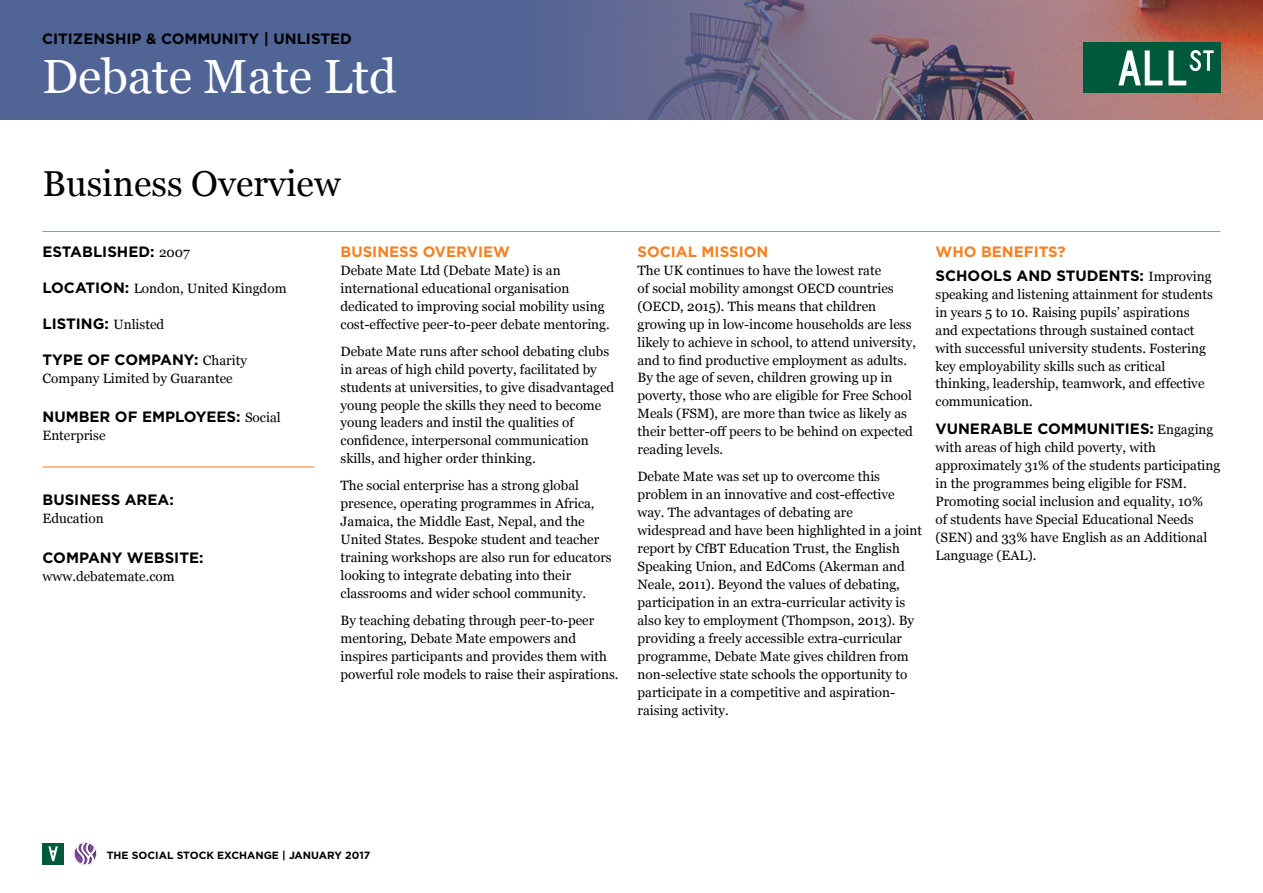
<style>
.page{position:relative;width:1263px;height:893px;background:#fff}
.page>*{position:absolute;margin:0;border:0;box-sizing:border-box;transform-origin:0 0}
.t1{font:48px "Georgia";color:#fff}
.t2{font:36px "Georgia";color:#000}
.t3{font:700 15px "Gotham";color:#000}
.t4{font:700 15px "Gotham";color:#f58022}
.t5{font:13.5px/18px "Georgia";color:#000}
.t6{font:700 10.5px "Gotham";color:#000}
.s1{font-family:"Gotham";font-weight:700;font-size:15px}
.s2{font-family:"Georgia";font-weight:400;font-size:13.5px}
</style>
<div class="page">
<div style="left:43px;top:843px;width:21px;height:21px;background:#00583d"></div>
<svg style="left:48px;top:846px;width:10px;height:15px"></svg>
<svg style="left:74px;top:842px;width:23px;height:23px"></svg>
<div style="left:0;top:0;width:1263px;height:119px;background:#516496"></div>
<img style="left:581px;top:0;width:682px;height:119px">
<div style="left:1083px;top:43px;width:137px;height:50px;background:#00583d"></div>
<svg style="left:1118px;top:50px;width:95px;height:35px"></svg>
<hr style="left:43px;top:231px;width:1177px;height:1px;background:#f58022">
<hr style="left:43px;top:467px;width:272px;height:1px;background:#f58022">
<p class="t3" style="left:42px;top:29px;width:311px">CITIZENSHIP &amp; COMMUNITY | UN LISTED</p>
<h1 class="t1" style="left:42px;top:49px;width:356px">Debate Mate Ltd</h1>
<h2 class="t2" style="left:43px;top:163px;width:299px">Business Overview</h2>
<p class="t3" style="left:43px;top:241px;width:21px">ESTABLISHED</p>
<p class="t5" style="left:150px;top:243px;width:41px"><span class="s1">:</span> 2007</p>
<p class="t3" style="left:43px;top:277px;width:20px">LOCATION</p>
<p class="t5" style="left:125px;top:279px;width:163px"><span class="s1">:</span> London, United Kingdom</p>
<p class="t3" style="left:43px;top:313px;width:19px">LISTING</p>
<p class="t5" style="left:105px;top:315px;width:61px"><span class="s1">:</span> Unlisted</p>
<p class="t3" style="left:43px;top:349px;width:130px">TYPE OF COM PANY</p>
<p class="t5" style="left:43px;top:351px;width:206px;text-indent:151px"><span class="s1">:</span> Charity<br>Company Limited by Guarantee</p>
<p class="t3" style="left:43px;top:407px;width:240px">NUMBER OF EMPLOYEES: <span class="s2">Social</span></p>
<p class="t5" style="left:43px;top:426px;width:65px">Enterprise</p>
<p class="t3" style="left:43px;top:490px;width:22px">BUSINESS</p>
<p class="t3" style="left:125px;top:490px;width:24px">AREA</p>
<p class="t3" style="left:169px;top:490px;width:6px">:</p>
<p class="t5" style="left:43px;top:509px;width:63px">Education</p>
<p class="t3" style="left:43px;top:547px;width:13px">COM</p>
<p class="t3" style="left:79px;top:547px;width:22px">PANY</p>
<p class="t3" style="left:127px;top:547px;width:12px">WEBSITE</p>
<p class="t3" style="left:199px;top:547px;width:6px">:</p>
<p class="t5" style="left:43px;top:567px;width:134px">www.debatemate.com</p>
<p class="t4" style="left:341px;top:241px;width:171px">BUSINESS OVERVIEW</p>
<p class="t5" style="left:341px;top:261px;width:271px">Debate Mate Ltd (Debate Mate) is an international educational organisation dedicated to improving social mobility using cost-effective peer-to-peer debate mentoring.</p>
<p class="t5" style="left:341px;top:342px;width:275px">Debate Mate runs after school debating clubs in areas of high child poverty, facilitated by students at universities, to give disadvantaged young people the skills they need to become young leaders and instil the qualities of confidence, interpersonal communication skills, and higher order thinking.</p>
<p class="t5" style="left:341px;top:477px;width:273px">The social enterprise has a strong global presence, operating programmes in Africa, Jamaica, the Middle East, Nepal, and the United States. Bespoke student and teacher training workshops are also run for educators looking to integrate debating into their classrooms and wider school community.</p>
<p class="t5" style="left:341px;top:612px;width:279px">By teaching debating through peer-to-peer mentoring, Debate Mate empowers and inspires participants and provides them with powerful role models to raise their aspirations.</p>
<p class="t4" style="left:637px;top:241px;width:11px">SOCIAL</p>
<p class="t4" style="left:702px;top:241px;width:11px">MISSION</p>
<p class="t5" style="left:637px;top:261px;width:280px">The UK continues to have the lowest rate<br>of social mobility amongst OECD countries (OECD, 2015). This means that children growing up in low-income households are less likely to achieve in school, to attend university, and to find productive employment as adults.<br>By the age of seven, children growing up in poverty, those who are eligible for Free School Meals (FSM), are more than twice as likely as their better-off peers to be behind on expected reading levels.</p>
<p class="t5" style="left:637px;top:468px;width:286px">Debate Mate was set up to overcome this problem in an innovative and cost-effective way. The advantages of debating are widespread and have been highlighted in a joint report by CfBT Education Trust, the English Speaking Union, and EdComs (Akerman and Neale, 2011). Beyond the values of debating, participation in an extra-curricular activity is also key to employment (Thompson, 2013). By providing a freely accessible extra-curricular programme, Debate Mate gives children from non-selective state schools the opportunity to participate in a competitive and aspiration&shy;raising activity.</p>
<p class="t4" style="left:935px;top:241px;width:56px">WHO BENEFITS</p>
<p class="t4" style="left:1058px;top:241px;width:10px">?</p>
<p class="t3" style="left:935px;top:265px;width:22px">SCHOOLS</p>
<p class="t3" style="left:1016px;top:265px;width:13px">AND</p>
<p class="t3" style="left:1056px;top:265px;width:21px">STUDENTS</p>
<p class="t5" style="left:935px;top:267px;width:279px;text-indent:204px"><span class="s1">:</span> Improving speaking and listening attainment for students in years 5 to 10. Raising pupils’ aspirations and expectations through sustained contact with successful university students. Fostering key employability skills such as critical thinking, leadership, teamwork, and effective communication.</p>
<p class="t3" style="left:935px;top:418px;width:23px">VUNERABLE</p>
<p class="t3" style="left:1037px;top:418px;width:22px">COMMUNITIES</p>
<p class="t5" style="left:935px;top:420px;width:286px;text-indent:214px"><span class="s1">:</span> Engaging with areas of high child poverty, with approximately 31% of the students participating in the programmes being eligible for FSM.<br>Promoting social inclusion and equality, 10%<br>of students have Special Educational Needs (SEN) and 33% have English as an Additional Language (EAL).</p>
<p class="t6" style="left:107px;top:848px;width:265px">THE SOCIAL STOCK EXCHANGE | JANUARY 2017</p>
</div>
